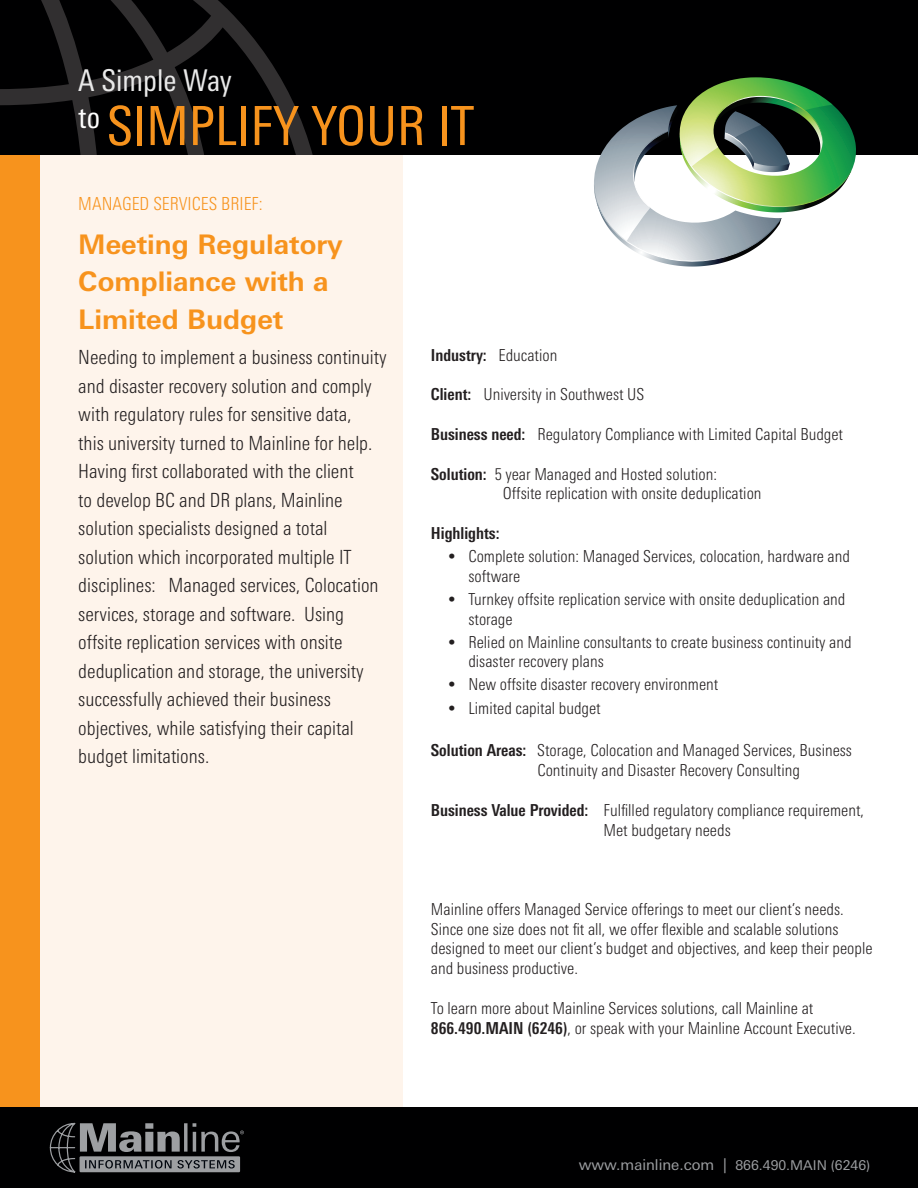
<style>
.page{position:relative;width:918px;height:1188px;background:#fff}
.page>*{position:absolute;margin:0;border:0;box-sizing:border-box;transform-origin:0 0}
.t1{font:condensed 54px "Linotype Univers";color:#f7931d}
.t2{font:condensed 30px "Linotype Univers";color:#e9e9e9}
.t3{font:700 27px/37.5px "Linotype Univers Basic";color:#f7931d}
.t4{font:300 condensed 19.5px/28.5px "Linotype Univers";color:#231f20}
.t5{font:300 condensed 18px "Linotype Univers";color:#f7931d}
.t6{font:300 condensed 16.5px/19.8px "Linotype Univers";color:#231f20}
.t7{font:700 condensed 16.5px "Linotype Univers";color:#231f20}
.t8{font:13.5px "Linotype Univers Basic";color:#9d9fa2}
.s1{font-weight:300}
.s2{font-weight:700}
.s3{font-family:"Times";font-weight:400;font-stretch:normal;font-size:18px}
.s4{font-size:15px}
</style>
<div class="page">
<div style="left:0;top:78px;width:403px;height:1099px;background:#fef4eb"></div>
<div style="left:0;top:118px;width:40px;height:1032px;background:#f7931d"></div>
<div style="left:0;top:0;width:918px;height:155px;background:#000001"></div>
<div style="left:0;top:1107px;width:918px;height:81px;background:#000001"></div>
<svg style="left:0;top:0;width:313px;height:154px"></svg>
<svg style="left:50px;top:1123px;width:194px;height:49px"></svg>
<svg style="left:594px;top:77px;width:262px;height:188px"></svg>
<h2 class="t2" style="left:78px;top:63px;width:155px">A Simple Way</h2>
<h1 class="t1" style="left:78px;top:95px;width:397px"><sup>to</sup> Simplify Your IT</h1>
<p class="t5" style="left:78px;top:193px;width:186px">MANAGED SERVICES BRIEF:</p>
<h3 class="t3" style="left:78px;top:225px;width:266px">Meeting Regulatory<br>Compliance with a<br>Limited Budget</h3>
<p class="t4" style="left:78px;top:343px;width:310px">Needing to implement a business continuity and disaster recovery solution and comply with regulatory rules for sensitive data,<br>this university turned to Mainline for help.<br>Having first collaborated with the client<br>to develop BC and DR plans, Mainline solution specialists designed a total solution which incorporated multiple IT disciplines: Managed services, Colocation services, storage and software. Using offsite replication services with onsite deduplication and storage, the university successfully achieved their business objectives, while satisfying their capital budget limitations.</p>
<p class="t7" style="left:431px;top:345px;width:128px">Industry: <span class="s1">Education</span></p>
<p class="t6" style="left:431px;top:385px;width:215px"><span class="s2">Client:</span> University in Southwest US</p>
<p class="t6" style="left:431px;top:424px;width:414px"><span class="s2">Business need:</span> Regulatory Compliance with Limited Capital Budget</p>
<p class="t6" style="left:503px;top:464px;width:260px;text-indent:-72px"><span class="s2">Solution:</span> 5 year Managed and Hosted solution:<br>Offsite replication with onsite deduplication</p>
<p class="t7" style="left:431px;top:523px;width:70px">Highlights:</p>
<p class="t6" style="left:468px;top:546px;width:383px;text-indent:-20px"><span class="s3">•</span> Complete solution: Managed Services, colocation, hardware and software</p>
<p class="t6" style="left:468px;top:589px;width:379px;text-indent:-20px"><span class="s3">•</span> Turnkey offsite replication service with onsite deduplication and storage</p>
<p class="t6" style="left:468px;top:632px;width:385px;text-indent:-20px"><span class="s3">•</span> Relied on Mainline consultants to create business continuity and disaster recovery plans</p>
<p class="t6" style="left:449px;top:675px;width:271px"><span class="s3">•</span> New offsite disaster recovery environment</p>
<p class="t6" style="left:449px;top:698px;width:153px"><span class="s3">•</span> Limited capital budget</p>
<p class="t6" style="left:537px;top:741px;width:316px;text-indent:-107px"><span class="s2">Solution Areas:</span> Storage, Colocation and Managed Services, Business<br>Continuity and Disaster Recovery Consulting</p>
<p class="t6" style="left:603px;top:800px;width:262px;text-indent:-173px"><span class="s2">Business Value Provided:</span> Fulfilled regulatory compliance requirement,<br>Met budgetary needs</p>
<p class="t6" style="left:431px;top:899px;width:443px">Mainline offers Managed Service offerings to meet our client’s needs.<br>Since one size does not fit all, we offer flexible and scalable solutions designed to meet our client’s budget and objectives, and keep their people and business productive.</p>
<p class="t6" style="left:431px;top:998px;width:426px">To learn more about Mainline Services solutions, call Mainline at<br><span class="s2">866.490.MAIN (6246)</span>, or speak with your Mainline Account Executive.</p>
<p class="t8" style="left:579px;top:1158px;width:293px"><span class="s4">www.mainline.com |</span> 866.490.MAIN (6246)</p>
</div>
